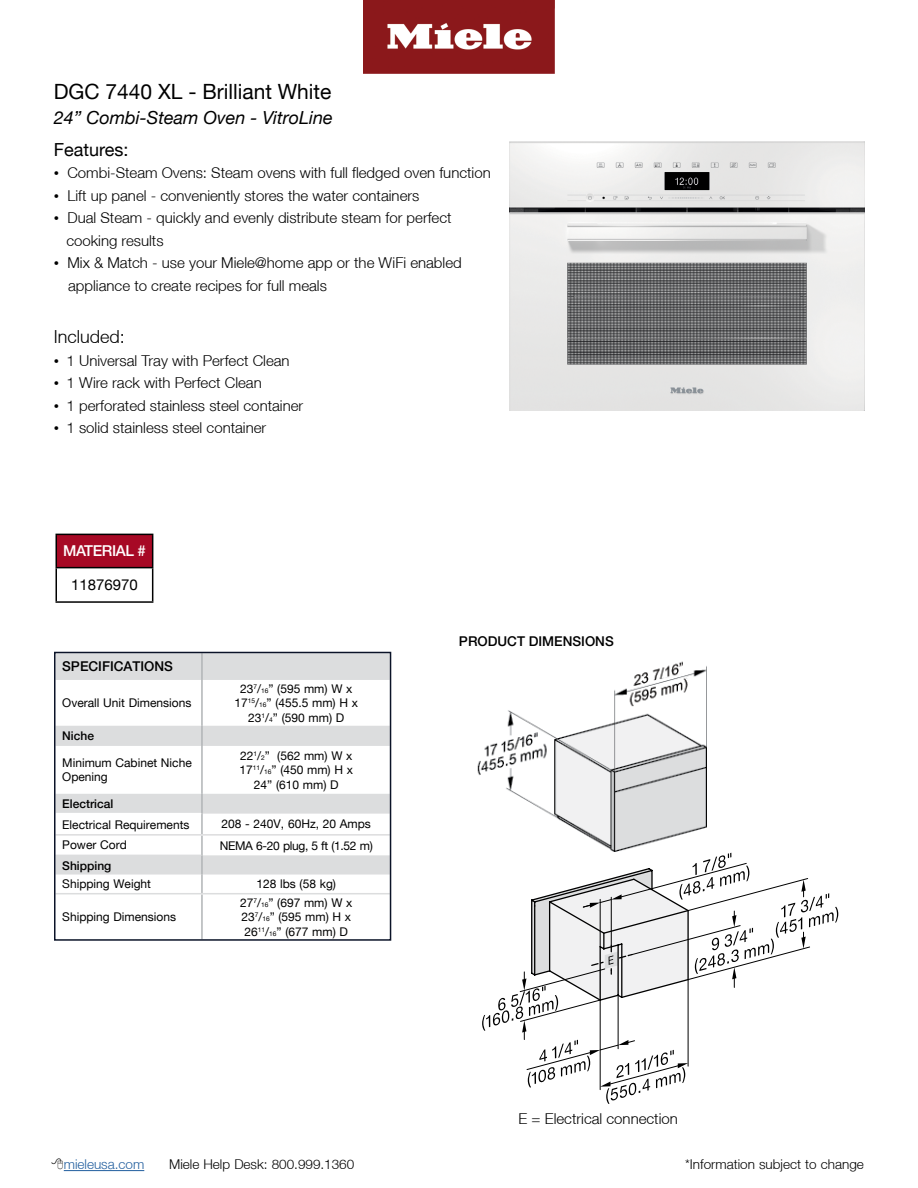
<style>
.page{position:relative;width:918px;height:1188px;background:#fff}
.page>*{position:absolute;margin:0;border:0;box-sizing:border-box;transform-origin:0 0}
.t1{font:21px "Helvetica Neue LT";color:#000}
.t2{font:italic 18px "Helvetica Neue LT";color:#000}
.t3{font:18px "Helvetica Neue LT";color:#000}
.t4{font:300 18px "Helvetica Neue LT";color:#000}
.t5{font:300 15px/22.5px "Helvetica Neue LT";color:#000}
.t6{font:500 15px "Helvetica Neue LT";letter-spacing:-.025em;color:#fff}
.t7{font:15px "Helvetica Neue LT";color:#000}
.t8{font:300 13.5px "Helvetica Neue LT";color:#000}
.t9{font:500 13.5px "Helvetica Neue LT";color:#000}
.t10{font:300 13.5px "Helvetica Neue LT";color:#215e9e}
.t11{font:12px/14.4px "Helvetica Neue LT";color:#000;text-align:center}
.t12{font:500 12px "Helvetica Neue LT";color:#000}
.t13{font:12px "Helvetica Neue LT";letter-spacing:-.025em;color:#000}
.s1{font-family:"Times New Roman";font-weight:400}
.s2{font-size:6.6px}
</style>
<div class="page">
<img style="left:363px;top:0;width:192px;height:73px">
<hr style="left:64px;top:1170px;width:80px;height:1px;background:#215e9e">
<img style="left:509px;top:141px;width:355px;height:269px">
<div style="left:56px;top:534px;width:97px;height:34px;background:#a70925"></div>
<hr style="left:56px;top:534px;width:97px;height:1px;background:#000">
<hr style="left:56px;top:535px;width:1px;height:32px;background:#000">
<hr style="left:152px;top:535px;width:1px;height:32px;background:#000">
<hr style="left:56px;top:567px;width:97px;height:1px;background:#000">
<hr style="left:56px;top:568px;width:1px;height:33px;background:#000">
<hr style="left:152px;top:568px;width:1px;height:33px;background:#000">
<hr style="left:56px;top:601px;width:97px;height:2px;background:#000">
<svg style="left:57px;top:655px;width:331px;height:220px"></svg>
<hr style="left:201px;top:653px;width:2px;height:27px;background:#b1b4b6">
<hr style="left:201px;top:680px;width:2px;height:46px;background:#b1b4b6">
<hr style="left:201px;top:726px;width:2px;height:20px;background:#b1b4b6">
<hr style="left:201px;top:746px;width:2px;height:48px;background:#b1b4b6">
<hr style="left:201px;top:794px;width:2px;height:20px;background:#b1b4b6">
<hr style="left:201px;top:814px;width:2px;height:20px;background:#b1b4b6">
<svg style="left:201px;top:836px;width:2px;height:19px"></svg>
<hr style="left:201px;top:855px;width:2px;height:20px;background:#b1b4b6">
<svg style="left:201px;top:875px;width:2px;height:18px"></svg>
<hr style="left:201px;top:894px;width:2px;height:45px;background:#b1b4b6">
<hr style="left:56px;top:813px;width:145px;height:1px;background:#fff">
<hr style="left:56px;top:834px;width:146px;height:2px;background:#dcddde">
<hr style="left:202px;top:834px;width:188px;height:2px;background:#dcddde">
<hr style="left:56px;top:855px;width:145px;height:1px;background:#dcddde">
<hr style="left:56px;top:893px;width:146px;height:1px;background:#dcddde">
<hr style="left:202px;top:893px;width:188px;height:1px;background:#dcddde">
<div style="left:54px;top:652px;width:337px;height:289px;border:2px solid #0b1328"></div>
<svg style="left:482px;top:851px;width:356px;height:253px"></svg>
<img style="left:477px;top:661px;width:229px;height:190px">
<div style="left:459px;top:840px;width:44px;height:38px;background:#fff"></div>
<h1 class="t1" style="left:54px;top:79px;width:279px">DGC 7440 XL - Brilliant White</h1>
<p class="t2" style="left:54px;top:107px;width:281px">24” Combi-Steam Oven - VitroLine</p>
<p class="t3" style="left:54px;top:139px;width:76px">Features:</p>
<p class="t5" style="left:54px;top:161px;width:438px"><span class="s1">•</span> Combi-Steam Ovens: Steam ovens with full fledged oven function</p>
<p class="t5" style="left:54px;top:184px;width:367px"><span class="s1">•</span> Lift up panel - conveniently stores the water containers</p>
<p class="t5" style="left:66px;top:206px;width:387px;text-indent:-13px"><span class="s1">•</span> Dual Steam - quickly and evenly distribute steam for perfect cooking results</p>
<p class="t5" style="left:68px;top:251px;width:395px;text-indent:-14px"><span class="s1">•</span> Mix &amp; Match - use your Miele@home app or the WiFi enabled appliance to create recipes for full meals</p>
<p class="t4" style="left:54px;top:326px;width:73px">Included:</p>
<p class="t5" style="left:54px;top:349px;width:237px"><span class="s1">•</span> 1 Universal Tray with Perfect Clean</p>
<p class="t5" style="left:54px;top:371px;width:209px"><span class="s1">•</span> 1 Wire rack with Perfect Clean</p>
<p class="t5" style="left:54px;top:394px;width:251px"><span class="s1">•</span> 1 perforated stainless steel container</p>
<p class="t5" style="left:54px;top:416px;width:214px"><span class="s1">•</span> 1 solid stainless steel container</p>
<p class="t6" style="left:63px;top:542px;width:84px">MATERIAL #</p>
<p class="t7" style="left:71px;top:576px;width:68px">11876970</p>
<p class="t9" style="left:62px;top:659px;width:112px">SPECIFICATIONS</p>
<p class="t11" style="left:62px;top:696px;width:131px">Overall Unit Dimensions</p>
<p class="t11" style="left:235px;top:681px;width:125px">23<sup>7</sup>/<span class="s2">16</span>” (595 mm) W x<br>17<sup>15</sup>/<span class="s2">16</span>” (455.5 mm) H x<br>23<sup>1</sup>/<span class="s2">4</span>” (590 mm) D</p>
<p class="t12" style="left:62px;top:729px;width:33px">Niche</p>
<p class="t11" style="left:62px;top:755px;width:131px;text-align:left">Minimum Cabinet Niche<br>Opening</p>
<p class="t11" style="left:240px;top:748px;width:115px">22<sup>1</sup>/<span class="s2">2</span>” (562 mm) W x<br>17<sup>11</sup>/<span class="s2">16</span>” (450 mm) H x<br>24” (610 mm) D</p>
<p class="t12" style="left:62px;top:796px;width:53px">Electrical</p>
<p class="t11" style="left:62px;top:817px;width:129px">Electrical Requirements</p>
<p class="t11" style="left:222px;top:817px;width:151px">208 - 240V, 60Hz, 20 Amps</p>
<p class="t11" style="left:62px;top:838px;width:66px">Power Cord</p>
<p class="t13" style="left:220px;top:838px;width:155px">NEMA 6-20 plug, 5 ft (1.52 m)</p>
<p class="t12" style="left:62px;top:858px;width:51px">Shipping</p>
<p class="t11" style="left:62px;top:876px;width:90px">Shipping Weight</p>
<p class="t11" style="left:257px;top:876px;width:81px">128 lbs (58 kg)</p>
<p class="t11" style="left:62px;top:909px;width:115px">Shipping Dimensions</p>
<p class="t11" style="left:240px;top:895px;width:114px;text-align:justify">27<sup>7</sup>/<span class="s2">16</span>” (697 mm) W x 23<sup>7</sup>/<span class="s2">16</span>” (595 mm) H x 26<sup>11</sup>/<span class="s2">16</span>” (677 mm) D</p>
<p class="t9" style="left:459px;top:634px;width:156px">PRODUCT DIMENSIONS</p>
<p class="t5" style="left:519px;top:1107px;width:161px">E = Electrical connection</p>
<p class="t10" style="left:64px;top:1156px;width:82px">mieleusa.com</p>
<p class="t8" style="left:169px;top:1156px;width:187px">Miele Help Desk: 800.999.1360</p>
<p class="t8" style="left:685px;top:1156px;width:180px">*Information subject to change</p>
</div>
